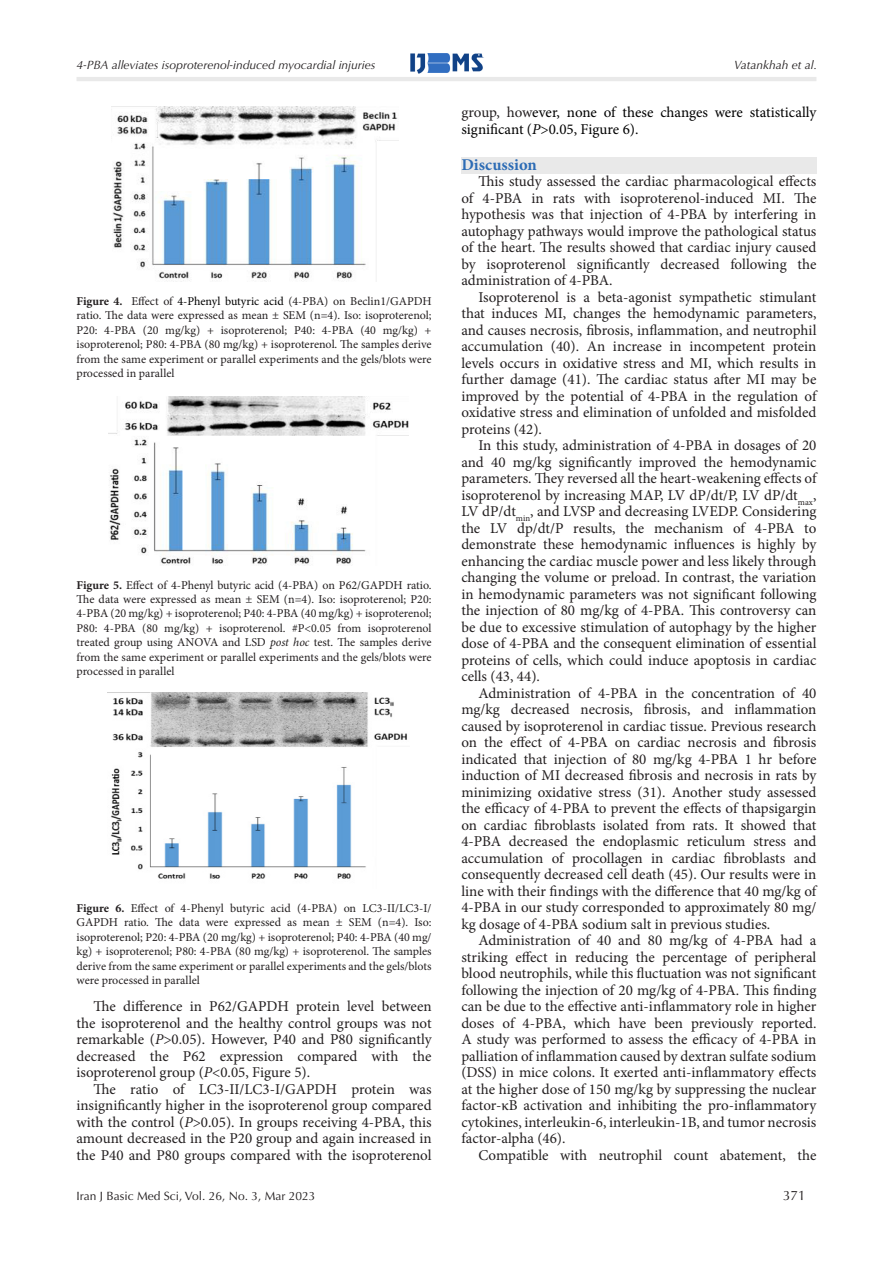
<style>
.page{position:relative;width:893px;height:1263px;background:#fff}
.page>*{position:absolute;margin:0;border:0;box-sizing:border-box;transform-origin:0 0}
.t1{font:700 16.5px "Minion Pro";color:#2d6cb5}
.t2{font:15px/16.5px "Minion Pro";color:#231f20;text-align:justify}
.t3{font:15px/16.5px "Minion Pro";letter-spacing:-.005em;color:#000}
.t4{font:13.5px "Optima LT Std";color:#231f20}
.t5{font:12px/14.4px "Minion Pro";color:#231f20;text-align:justify}
.t6{font:italic 12px "Optima LT Std";color:#231f20}
.t7{font:12px "Optima LT Std";color:#231f20}
.s1{font-weight:700}
.s2{color:#000}
.s3{font-style:italic}
.s4{color:#231f20}
</style>
<div class="page">
<img style="left:410px;top:53px;width:74px;height:21px">
<hr style="left:77px;top:77px;width:739px;height:4px;background:#e9e9e9">
<div style="left:461px;top:158px;width:355px;height:16px;background:#e9e9e9"></div>
<img style="left:112px;top:106px;width:286px;height:176px">
<img style="left:108px;top:397px;width:301px;height:169px">
<img style="left:107px;top:692px;width:300px;height:187px">
<p class="t6" style="left:77px;top:58px;width:300px">4-PBA alleviates isoproterenol-induced myocardial injuries</p>
<p class="t6" style="left:734px;top:58px;width:84px">Vatankhah et al.</p>
<p class="t5" style="left:77px;top:294px;width:357px"><span class="s1">Figure 4.</span> Effect of <span class="s2">4-Phenyl butyric acid</span> (4-PBA) on Beclin1/GAPDH ratio. The data were expressed as mean ± SEM (n=4). Iso: isoproterenol; P20: 4-PBA (20 mg/kg) + isoproterenol; P40: 4-PBA (40 mg/kg) + isoproterenol; P80: 4-PBA (80 mg/kg) + isoproterenol. The samples derive from the same experiment or parallel experiments and the gels/blots were processed in parallel</p>
<p class="t5" style="left:77px;top:577px;width:357px"><span class="s1">Figure 5.</span> Effect of 4-Phenyl butyric acid (4-PBA) on P62/GAPDH ratio.<br>The data were expressed as mean ± SEM (n=4). Iso: isoproterenol; P20:<br>4-PBA (20 mg/kg) + isoproterenol; P40: 4-PBA (40 mg/kg) + isoproterenol; P80: 4-PBA (80 mg/kg) + isoproterenol. #P&lt;0.05 from isoproterenol treated group using ANOVA and LSD <span class="s3">post hoc</span> test. The samples derive from the same experiment or parallel experiments and the gels/blots were processed in parallel</p>
<p class="t5" style="left:77px;top:901px;width:357px"><span class="s1">Figure 6.</span> Effect of 4-Phenyl butyric acid (4-PBA) on LC3-II/LC3-I/ GAPDH ratio. The data were expressed as mean ± SEM (n=4). Iso: isoproterenol; P20: 4-PBA (20 mg/kg) + isoproterenol; P40: 4-PBA (40 mg/ kg) + isoproterenol; P80: 4-PBA (80 mg/kg) + isoproterenol. The samples derive from the same experiment or parallel experiments and the gels/blots were processed in parallel</p>
<p class="t2" style="left:77px;top:998px;width:357px;text-indent:17px">The difference in P62/GAPDH protein level between the isoproterenol and the healthy control groups was not remarkable (<span class="s3">P</span>&gt;0.05). However, P40 and P80 significantly decreased the P62 expression compared with the isoproterenol group (<span class="s3">P</span>&lt;0.05, Figure 5).</p>
<p class="t2" style="left:77px;top:1081px;width:357px;text-indent:17px">The ratio of LC3-II/LC3-I/GAPDH protein was insignificantly higher in the isoproterenol group compared with the control (<span class="s3">P</span>&gt;0.05). In groups receiving 4-PBA, this amount decreased in the P20 group and again increased in the P40 and P80 groups compared with the isoproterenol</p>
<p class="t3" style="left:461px;top:104px;width:357px"><span class="s4">group, how</span>ever, none of these changes were statistically significant (<span class="s3">P</span>&gt;0.05, Figure 6).</p>
<p class="t1" style="left:461px;top:153px;width:77px">Discussion</p>
<p class="t2" style="left:461px;top:173px;width:357px;text-indent:17px">This study assessed the cardiac pharmacological effects of 4-PBA in rats with isoproterenol-induced MI. The hypothesis was that injection of 4-PBA by interfering in autophagy pathways would improve the pathological status of the heart. The results showed that cardiac injury caused by isoproterenol significantly decreased following the administration of 4-PBA.</p>
<p class="t2" style="left:461px;top:289px;width:357px;text-indent:17px">Isoproterenol is a beta-agonist sympathetic stimulant that induces MI, changes the hemodynamic parameters, and causes necrosis, fibrosis, inflammation, and neutrophil accumulation (40). An increase in incompetent protein levels occurs in oxidative stress and MI, which results in further damage (41). The cardiac status after MI may be improved by the potential of 4-PBA in the regulation of oxidative stress and elimination of unfolded and misfolded proteins (42).</p>
<p class="t2" style="left:461px;top:437px;width:357px;text-indent:17px">In this study, administration of 4-PBA in dosages of 20 and 40 mg/kg significantly improved the hemodynamic parameters. They reversed all the heart-weakening effects of isoproterenol by increasing MAP, LV dP/dt/P, LV dP/dt<sub>max</sub>, LV dP/dt<sub>min</sub>, and LVSP and decreasing LVEDP. Considering the LV dp/dt/P results, the mechanism of 4-PBA to demonstrate these hemodynamic influences is highly by enhancing the cardiac muscle power and less likely through changing the volume or preload. In contrast, the variation in hemodynamic parameters was not significant following the injection of 80 mg/kg of 4-PBA. This controversy can be due to excessive stimulation of autophagy by the higher dose of 4-PBA and the consequent elimination of essential proteins of cells, which could induce apoptosis in cardiac cells (43, 44).</p>
<p class="t2" style="left:461px;top:685px;width:357px;text-indent:17px">Administration of 4-PBA in the concentration of 40 mg/kg decreased necrosis, fibrosis, and inflammation caused by isoproterenol in cardiac tissue. Previous research on the effect of 4-PBA on cardiac necrosis and fibrosis indicated that injection of 80 mg/kg 4-PBA 1 hr before induction of MI decreased fibrosis and necrosis in rats by minimizing oxidative stress (31). Another study assessed the efficacy of 4-PBA to prevent the effects of thapsigargin on cardiac fibroblasts isolated from rats. It showed that 4-PBA decreased the endoplasmic reticulum stress and accumulation of procollagen in cardiac fibroblasts and consequently decreased cell death (45). Our results were in line with their findings with the difference that 40 mg/kg of 4-PBA in our study corresponded to approximately 80 mg/ kg dosage of 4-PBA sodium salt in previous studies.</p>
<p class="t2" style="left:461px;top:932px;width:357px;text-indent:17px">Administration of 40 and 80 mg/kg of 4-PBA had a striking effect in reducing the percentage of peripheral blood neutrophils, while this fluctuation was not significant following the injection of 20 mg/kg of 4-PBA. This finding can be due to the effective anti-inflammatory role in higher doses of 4-PBA, which have been previously reported.<br>A study was performed to assess the efficacy of 4-PBA in palliation of inflammation caused by dextran sulfate sodium (DSS) in mice colons. It exerted anti-inflammatory effects at the higher dose of 150 mg/kg by suppressing the nuclear factor‑κB activation and inhibiting the pro-inflammatory cytokines, interleukin-6, interleukin-1B, and tumor necrosis factor-alpha (46).</p>
<p class="t2" style="left:478px;top:1147px;width:340px">Compatible with neutrophil count abatement, the</p>
<p class="t7" style="left:77px;top:1188px;width:240px">Iran J Basic Med Sci, Vol. 26, No. 3, Mar 2023</p>
<p class="t4" style="left:783px;top:1187px;width:24px">371</p>
</div>
